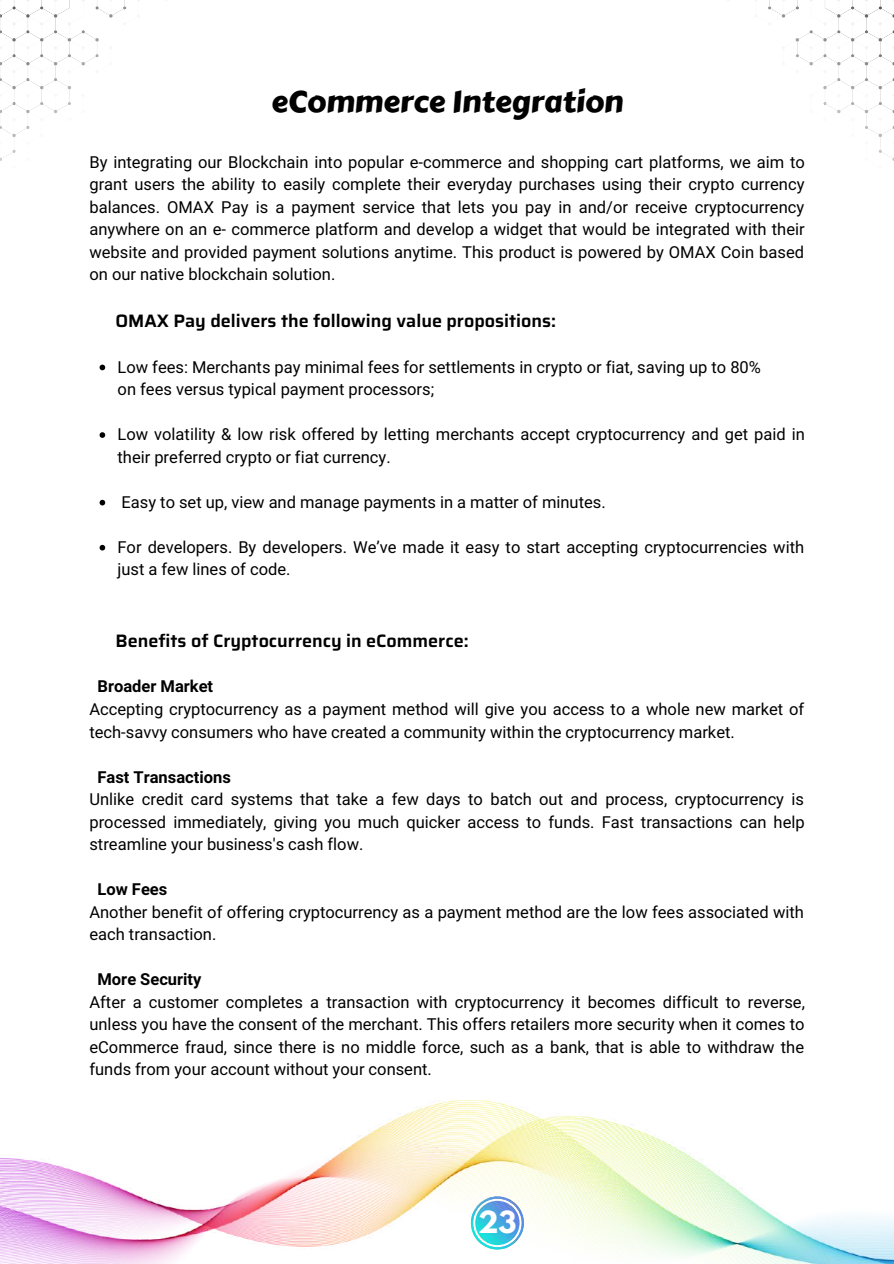
<style>
.page{position:relative;width:894px;height:1264px;background:#fff}
.page>*{position:absolute;margin:0;border:0;box-sizing:border-box;transform-origin:0 0}
.t1{font:30px "Carter One";color:#000}
.t2{font:700 27px "League Spartan";color:#fff}
.t3{font:600 18px "Saira";color:#000}
.t4{font:16.5px/22.5px "Araboto";color:#000}
.t5{font:700 16.5px "Araboto";color:#000}
</style>
<div class="page">
<svg style="left:0;top:0;width:140px;height:161px"></svg>
<svg style="left:755px;top:0;width:139px;height:161px"></svg>
<img style="left:0;top:1100px;width:893px;height:163px">
<svg style="left:99px;top:364px;width:6px;height:6px"></svg>
<svg style="left:99px;top:432px;width:6px;height:6px"></svg>
<svg style="left:99px;top:500px;width:6px;height:5px"></svg>
<svg style="left:99px;top:545px;width:6px;height:5px"></svg>
<h1 class="t1" style="left:271px;top:79px;width:354px">eCommerce Integration</h1>
<p class="t4" style="left:89px;top:151px;width:716px;text-align:justify">By integrating our Blockchain into popular e-commerce and shopping cart platforms, we aim to grant users the ability to easily complete their everyday purchases using their crypto currency balances. OMAX Pay is a payment service that lets you pay in and/or receive cryptocurrency anywhere on an e- commerce platform and develop a widget that would be integrated with their website and provided payment solutions anytime. This product is powered by OMAX Coin based on our native blockchain solution.</p>
<p class="t3" style="left:115px;top:307px;width:442px">OMAX Pay delivers the following value propositions:</p>
<p class="t4" style="left:117px;top:356px;width:644px">Low fees: Merchants pay minimal fees for settlements in crypto or fiat, saving up to 80%</p>
<p class="t4" style="left:118px;top:378px;width:318px">on fees versus typical payment processors;</p>
<p class="t4" style="left:117px;top:423px;width:688px">Low volatility &amp; low risk offered by letting merchants accept cryptocurrency and get paid in their preferred crypto or fiat currency.</p>
<p class="t4" style="left:121px;top:491px;width:485px">Easy to set up, view and manage payments in a matter of minutes.</p>
<p class="t4" style="left:117px;top:536px;width:688px">For developers. By developers. We’ve made it easy to start accepting cryptocurrencies with just a few lines of code.</p>
<p class="t3" style="left:115px;top:627px;width:354px">Benefits of Cryptocurrency in eCommerce:</p>
<p class="t5" style="left:97px;top:677px;width:117px">Broader Market</p>
<p class="t4" style="left:89px;top:698px;width:716px">Accepting cryptocurrency as a payment method will give you access to a whole new market of tech-savvy consumers who have created a community within the cryptocurrency market.</p>
<p class="t5" style="left:97px;top:767px;width:135px">Fast Transactions</p>
<p class="t4" style="left:89px;top:788px;width:716px;text-align:justify">Unlike credit card systems that take a few days to batch out and process, cryptocurrency is processed immediately, giving you much quicker access to funds. Fast transactions can help streamline your business's cash flow.</p>
<p class="t5" style="left:97px;top:879px;width:71px">Low Fees</p>
<p class="t4" style="left:89px;top:901px;width:715px">Another benefit of offering cryptocurrency as a payment method are the low fees associated with each transaction.</p>
<p class="t5" style="left:97px;top:969px;width:105px">More Security</p>
<p class="t4" style="left:89px;top:991px;width:716px;text-align:justify">After a customer completes a transaction with cryptocurrency it becomes difficult to reverse, unless you have the consent of the merchant. This offers retailers more security when it comes to eCommerce fraud, since there is no middle force, such as a bank, that is able to withdraw the funds from your account without your consent.</p>
<h2 class="t2" style="left:478px;top:1208px;width:40px">23</h2>
</div>
